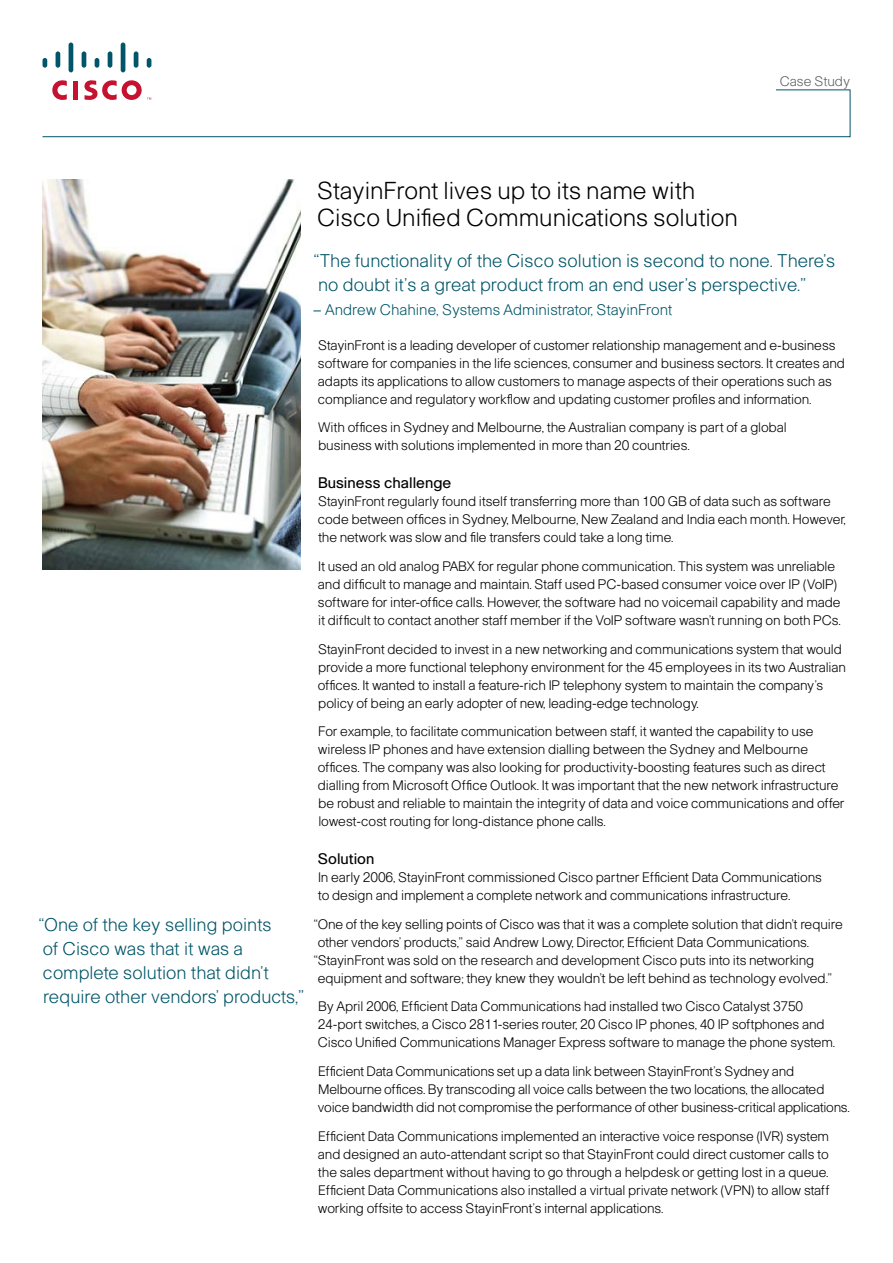
<style>
.page{position:relative;width:893px;height:1263px;background:#fff}
.page>*{position:absolute;margin:0;border:0;box-sizing:border-box;transform-origin:0 0}
.t1{font:300 24px/27px "Cisco";color:#000}
.t2{font:300 18px/24px "Cisco";color:#005568}
.t3{font:300 15px "Cisco";color:#005568}
.t4{font:15px "Cisco";color:#000}
.t5{font:300 13.5px/18px "Cisco";letter-spacing:-.01em;color:#000}
.t6{font:300 13.5px "Cisco";color:#5f6062}
</style>
<div class="page">
<img style="left:43px;top:180px;width:257px;height:390px">
<hr style="left:43px;top:58px;width:4px;height:10px;background:#005568;border-radius:2px">
<hr style="left:56px;top:51px;width:4px;height:17px;background:#005568;border-radius:2px">
<hr style="left:69px;top:43px;width:4px;height:29px;background:#005568;border-radius:2px">
<hr style="left:82px;top:51px;width:4px;height:17px;background:#005568;border-radius:2px">
<hr style="left:95px;top:58px;width:4px;height:10px;background:#005568;border-radius:2px">
<hr style="left:108px;top:51px;width:4px;height:17px;background:#005568;border-radius:2px">
<hr style="left:121px;top:43px;width:4px;height:29px;background:#005568;border-radius:2px">
<hr style="left:134px;top:51px;width:4px;height:17px;background:#005568;border-radius:2px">
<hr style="left:147px;top:58px;width:4px;height:10px;background:#005568;border-radius:2px">
<svg style="left:42px;top:80px;width:809px;height:57px"></svg>
<p class="t6" style="left:780px;top:73px;width:72px">Case Study</p>
<h2 class="t2" style="left:39px;top:912px;width:267px">“One of the key selling points<br>of Cisco was that it was a complete solution that didn’t require other vendors’ products,”</h2>
<h1 class="t1" style="left:317px;top:176px;width:423px">StayinFront lives up to its name with<br>Cisco Unified Communications solution</h1>
<h2 class="t2" style="left:314px;top:248px;width:523px">“The functionality of the Cisco solution is second to none. There’s no doubt it’s a great product from an end user’s perspective.”</h2>
<p class="t3" style="left:313px;top:300px;width:361px">– Andrew Chahine, Systems Administrator, StayinFront</p>
<p class="t5" style="left:318px;top:336px;width:529px">StayinFront is a leading developer of customer relationship management and e-business software for companies in the life sciences, consumer and business sectors. It creates and adapts its applications to allow customers to manage aspects of their operations such as compliance and regulatory workflow and updating customer profiles and information.</p>
<p class="t5" style="left:318px;top:418px;width:471px">With offices in Sydney and Melbourne, the Australian company is part of a global business with solutions implemented in more than 20 countries.</p>
<p class="t4" style="left:318px;top:474px;width:135px">Business challenge</p>
<p class="t5" style="left:318px;top:492px;width:529px">StayinFront regularly found itself transferring more than 100 GB of data such as software code between offices in Sydney, Melbourne, New Zealand and India each month. However, the network was slow and file transfers could take a long time.</p>
<p class="t5" style="left:318px;top:557px;width:524px">It used an old analog PABX for regular phone communication. This system was unreliable and difficult to manage and maintain. Staff used PC-based consumer voice over IP (VoIP) software for inter-office calls. However, the software had no voicemail capability and made it difficult to contact another staff member if the VoIP software wasn’t running on both PCs.</p>
<p class="t5" style="left:318px;top:639px;width:530px">StayinFront decided to invest in a new networking and communications system that would provide a more functional telephony environment for the 45 employees in its two Australian offices. It wanted to install a feature-rich IP telephony system to maintain the company’s policy of being an early adopter of new, leading-edge technology.</p>
<p class="t5" style="left:318px;top:722px;width:528px">For example, to facilitate communication between staff, it wanted the capability to use wireless IP phones and have extension dialling between the Sydney and Melbourne offices. The company was also looking for productivity-boosting features such as direct dialling from Microsoft Office Outlook. It was important that the new network infrastructure be robust and reliable to maintain the integrity of data and voice communications and offer lowest-cost routing for long-distance phone calls.</p>
<p class="t4" style="left:318px;top:850px;width:58px">Solution</p>
<p class="t5" style="left:318px;top:868px;width:505px">In early 2006, StayinFront commissioned Cisco partner Efficient Data Communications to design and implement a complete network and communications infrastructure.</p>
<p class="t5" style="left:314px;top:914px;width:530px">“One of the key selling points of Cisco was that it was a complete solution that didn’t require other vendors’ products,” said Andrew Lowy, Director, Efficient Data Communications. “StayinFront was sold on the research and development Cisco puts into its networking equipment and software; they knew they wouldn’t be left behind as technology evolved.”</p>
<p class="t5" style="left:318px;top:997px;width:519px">By April 2006, Efficient Data Communications had installed two Cisco Catalyst 3750<br>24-port switches, a Cisco 2811-series router, 20 Cisco IP phones, 40 IP softphones and<br>Cisco Unified Communications Manager Express software to manage the phone system.</p>
<p class="t5" style="left:318px;top:1062px;width:533px">Efficient Data Communications set up a data link between StayinFront’s Sydney and<br>Melbourne offices. By transcoding all voice calls between the two locations, the allocated voice bandwidth did not compromise the performance of other business-critical applications.</p>
<p class="t5" style="left:318px;top:1126px;width:513px;text-align:justify">Efficient Data Communications implemented an interactive voice response (IVR) system and designed an auto-attendant script so that StayinFront could direct customer calls to the sales department without having to go through a helpdesk or getting lost in a queue.<br>Efficient Data Communications also installed a virtual private network (VPN) to allow staff working offsite to access StayinFront’s internal applications.</p>
</div>
